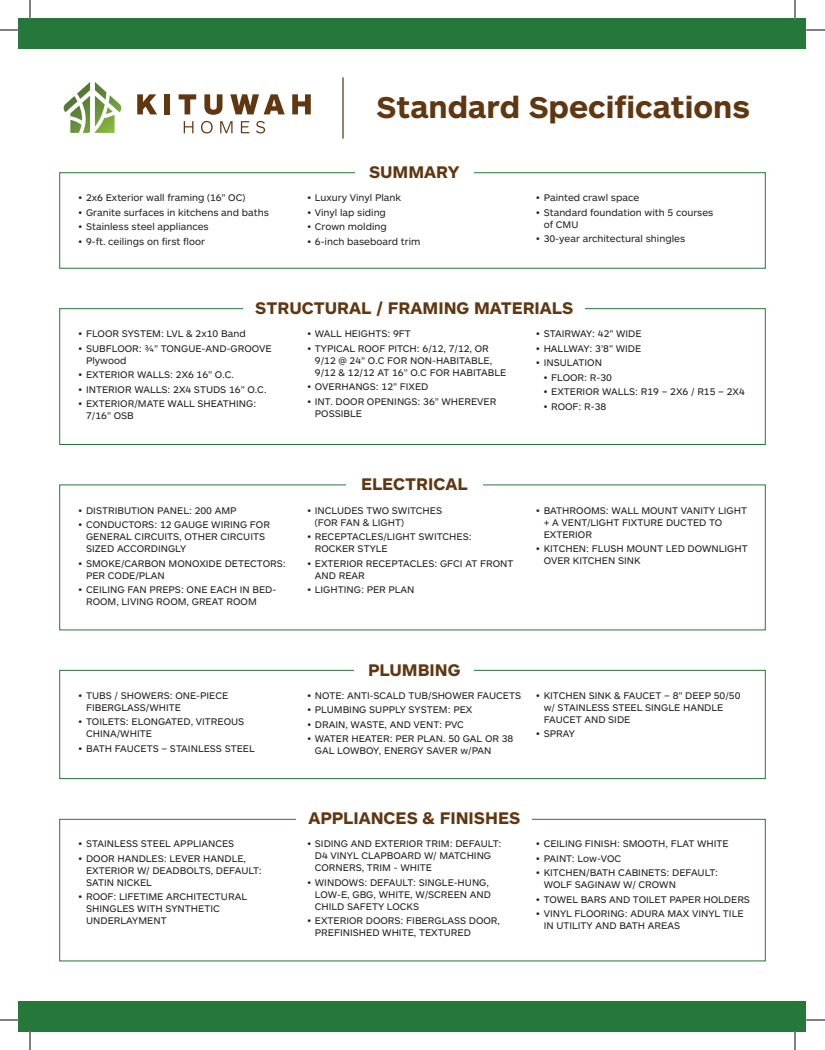
<style>
.page{position:relative;width:825px;height:1050px;background:#fff}
.page>*{position:absolute;margin:0;border:0;box-sizing:border-box;transform-origin:0 0}
.t1{font:700 31.25px "ARS Maquette Pro";color:#603711}
.t2{font:700 17.5px "ARS Maquette Pro";color:#603711}
.t3{font:10px/12px "ARS Maquette Pro";color:#231f20}
</style>
<div class="page">
<div style="left:19px;top:19px;width:787px;height:30px;background:#257839"></div>
<div style="left:19px;top:1001px;width:787px;height:30px;background:#257839"></div>
<div style="left:59px;top:172px;width:707px;height:97px;border:1px solid #257839"></div>
<div style="left:355px;top:164px;width:118px;height:17px;background:#fff"></div>
<div style="left:59px;top:308px;width:707px;height:137px;border:1px solid #257839"></div>
<div style="left:244px;top:300px;width:341px;height:17px;background:#fff"></div>
<div style="left:59px;top:670px;width:707px;height:109px;border:1px solid #257839"></div>
<div style="left:354px;top:662px;width:120px;height:17px;background:#fff"></div>
<div style="left:59px;top:819px;width:707px;height:142px;border:1px solid #257839"></div>
<div style="left:297px;top:810px;width:235px;height:17px;background:#fff"></div>
<svg style="left:137px;top:94px;width:20px;height:20px"></svg>
<div style="left:164px;top:94px;width:6px;height:20px;background:#603711"></div>
<svg style="left:179px;top:94px;width:17px;height:20px"></svg>
<svg style="left:204px;top:94px;width:18px;height:21px"></svg>
<svg style="left:230px;top:94px;width:55px;height:20px"></svg>
<svg style="left:292px;top:94px;width:19px;height:20px"></svg>
<svg style="left:184px;top:121px;width:9px;height:12px"></svg>
<svg style="left:201px;top:121px;width:12px;height:12px"></svg>
<svg style="left:220px;top:121px;width:13px;height:12px"></svg>
<svg style="left:241px;top:121px;width:8px;height:12px"></svg>
<svg style="left:256px;top:121px;width:9px;height:12px"></svg>
<svg style="left:63px;top:82px;width:59px;height:51px"></svg>
<hr style="left:342px;top:77px;width:2px;height:62px;background:#603711">
<svg style="left:0;top:29px;width:19px;height:2px"></svg>
<svg style="left:806px;top:29px;width:19px;height:2px"></svg>
<svg style="left:0;top:1019px;width:19px;height:2px"></svg>
<svg style="left:806px;top:1019px;width:19px;height:2px"></svg>
<svg style="left:29px;top:0;width:2px;height:19px"></svg>
<svg style="left:29px;top:1031px;width:2px;height:19px"></svg>
<svg style="left:794px;top:0;width:2px;height:19px"></svg>
<svg style="left:794px;top:1031px;width:2px;height:19px"></svg>
<h1 class="t1" style="left:377px;top:86px;width:375px">Standard Specifications</h1>
<p class="t3" style="left:79px;top:191px;width:168px">• 2x6 Exterior wall framing (16” OC)</p>
<p class="t3" style="left:79px;top:206px;width:192px">• Granite surfaces in kitchens and baths</p>
<p class="t3" style="left:79px;top:220px;width:132px">• Stainless steel appliances</p>
<p class="t3" style="left:79px;top:235px;width:128px">• 9-ft. ceilings on first floor</p>
<h2 class="t2" style="left:369px;top:160px;width:92px">SUMMARY</h2>
<p class="t3" style="left:307px;top:191px;width:95px">• Luxury Vinyl Plank</p>
<p class="t3" style="left:307px;top:206px;width:80px">• Vinyl lap siding</p>
<p class="t3" style="left:307px;top:220px;width:81px">• Crown molding</p>
<p class="t3" style="left:307px;top:235px;width:115px">• 6-inch baseboard trim</p>
<p class="t3" style="left:536px;top:191px;width:105px">• Painted crawl space</p>
<p class="t3" style="left:544px;top:206px;width:171px;text-indent:-7px">• Standard foundation with 5 courses of CMU</p>
<p class="t3" style="left:536px;top:232px;width:151px">• 30-year architectural shingles</p>
<h2 class="t2" style="left:255px;top:296px;width:319px">STRUCTURAL / FRAMING MATERIALS</h2>
<p class="t3" style="left:79px;top:327px;width:169px">• FLOOR SYSTEM: LVL &amp; 2x10 Band</p>
<p class="t3" style="left:86px;top:342px;width:187px;text-indent:-8px">• SUBFLOOR: ¾” TONGUE-AND-GROOVE<br>Plywood</p>
<p class="t3" style="left:79px;top:368px;width:157px">• EXTERIOR WALLS: 2X6 16” O.C.</p>
<p class="t3" style="left:79px;top:383px;width:189px">• INTERIOR WALLS: 2X4 STUDS 16” O.C.</p>
<p class="t3" style="left:86px;top:397px;width:172px;text-indent:-8px">• EXTERIOR/MATE WALL SHEATHING:<br>7/16” OSB</p>
<p class="t3" style="left:79px;top:504px;width:159px">• DISTRIBUTION PANEL: 200 AMP</p>
<p class="t3" style="left:86px;top:518px;width:185px;text-indent:-7px">• CONDUCTORS: 12 GAUGE WIRING FOR<br>GENERAL CIRCUITS, OTHER CIRCUITS<br>SIZED ACCORDINGLY</p>
<p class="t3" style="left:86px;top:557px;width:201px;text-indent:-8px">• SMOKE/CARBON MONOXIDE DETECTORS:<br>PER CODE/PLAN</p>
<p class="t3" style="left:86px;top:583px;width:192px;text-indent:-8px">• CEILING FAN PREPS: ONE EACH IN BED-<br>ROOM, LIVING ROOM, GREAT ROOM</p>
<p class="t3" style="left:86px;top:689px;width:144px;text-indent:-8px">• TUBS / SHOWERS: ONE-PIECE<br>FIBERGLASS/WHITE</p>
<p class="t3" style="left:86px;top:715px;width:160px;text-indent:-8px">• TOILETS: ELONGATED, VITREOUS<br>CHINA/WHITE</p>
<p class="t3" style="left:79px;top:742px;width:178px">• BATH FAUCETS – STAINLESS STEEL</p>
<p class="t3" style="left:79px;top:837px;width:157px">• STAINLESS STEEL APPLIANCES</p>
<p class="t3" style="left:86px;top:852px;width:177px;text-indent:-7px">• DOOR HANDLES: LEVER HANDLE,<br>EXTERIOR W/ DEADBOLTS, DEFAULT:<br>SATIN NICKEL</p>
<p class="t3" style="left:86px;top:890px;width:162px;text-indent:-8px">• ROOF: LIFETIME ARCHITECTURAL<br>SHINGLES WITH SYNTHETIC<br>UNDERLAYMENT</p>
<p class="t3" style="left:307px;top:327px;width:105px">• WALL HEIGHTS: 9FT</p>
<p class="t3" style="left:315px;top:342px;width:193px;text-indent:-8px">• TYPICAL ROOF PITCH: 6/12, 7/12, OR<br>9/12 @ 24” O.C FOR NON-HABITABLE,<br>9/12 &amp; 12/12 AT 16” O.C FOR HABITABLE</p>
<p class="t3" style="left:307px;top:380px;width:123px">• OVERHANGS: 12” FIXED</p>
<p class="t3" style="left:315px;top:395px;width:183px;text-indent:-7px">• INT. DOOR OPENINGS: 36” WHEREVER<br>POSSIBLE</p>
<p class="t3" style="left:536px;top:327px;width:107px">• STAIRWAY: 42” WIDE</p>
<p class="t3" style="left:536px;top:342px;width:107px">• HALLWAY: 3’8” WIDE</p>
<p class="t3" style="left:536px;top:356px;width:67px">• INSULATION</p>
<p class="t3" style="left:544px;top:371px;width:70px">• FLOOR: R-30</p>
<p class="t3" style="left:544px;top:385px;width:203px">• EXTERIOR WALLS: R19 – 2X6 / R15 – 2X4</p>
<p class="t3" style="left:544px;top:400px;width:64px">• ROOF: R-38</p>
<h2 class="t2" style="left:361px;top:473px;width:108px">ELECTRICAL</h2>
<p class="t3" style="left:315px;top:504px;width:129px;text-indent:-8px">• INCLUDES TWO SWITCHES (FOR FAN &amp; LIGHT)</p>
<p class="t3" style="left:315px;top:530px;width:158px;text-indent:-7px">• RECEPTACLES/LIGHT SWITCHES:<br>ROCKER STYLE</p>
<p class="t3" style="left:315px;top:557px;width:200px;text-indent:-8px">• EXTERIOR RECEPTACLES: GFCI AT FRONT<br>AND REAR</p>
<p class="t3" style="left:307px;top:583px;width:109px">• LIGHTING: PER PLAN</p>
<p class="t3" style="left:544px;top:504px;width:205px;text-indent:-8px">• BATHROOMS: WALL MOUNT VANITY LIGHT + A VENT/LIGHT FIXTURE DUCTED TO<br>EXTERIOR</p>
<p class="t3" style="left:544px;top:542px;width:206px;text-indent:-8px">• KITCHEN: FLUSH MOUNT LED DOWNLIGHT<br>OVER KITCHEN SINK</p>
<h2 class="t2" style="left:368px;top:658px;width:94px">PLUMBING</h2>
<p class="t3" style="left:307px;top:689px;width:215px">• NOTE: ANTI-SCALD TUB/SHOWER FAUCETS</p>
<p class="t3" style="left:307px;top:703px;width:167px">• PLUMBING SUPPLY SYSTEM: PEX</p>
<p class="t3" style="left:307px;top:718px;width:158px">• DRAIN, WASTE, AND VENT: PVC</p>
<p class="t3" style="left:315px;top:732px;width:200px;text-indent:-7px">• WATER HEATER: PER PLAN. 50 GAL OR 38<br>GAL LOWBOY, ENERGY SAVER w/PAN</p>
<p class="t3" style="left:544px;top:689px;width:198px;text-indent:-8px">• KITCHEN SINK &amp; FAUCET – 8” DEEP 50/50 w/ STAINLESS STEEL SINGLE HANDLE<br>FAUCET AND SIDE</p>
<p class="t3" style="left:536px;top:727px;width:40px">• SPRAY</p>
<h2 class="t2" style="left:308px;top:807px;width:213px">APPLIANCES &amp; FINISHES</h2>
<p class="t3" style="left:315px;top:837px;width:188px;text-indent:-8px">• SIDING AND EXTERIOR TRIM: DEFAULT:<br>D4 VINYL CLAPBOARD W/ MATCHING<br>CORNERS, TRIM - WHITE</p>
<p class="t3" style="left:315px;top:876px;width:178px;text-indent:-8px">• WINDOWS: DEFAULT: SINGLE-HUNG,<br>LOW-E, GBG, WHITE, W/SCREEN AND<br>CHILD SAFETY LOCKS</p>
<p class="t3" style="left:315px;top:914px;width:187px;text-indent:-7px">• EXTERIOR DOORS: FIBERGLASS DOOR,<br>PREFINISHED WHITE, TEXTURED</p>
<p class="t3" style="left:536px;top:837px;width:194px">• CEILING FINISH: SMOOTH, FLAT WHITE</p>
<p class="t3" style="left:536px;top:852px;width:86px">• PAINT: Low-VOC</p>
<p class="t3" style="left:544px;top:866px;width:176px;text-indent:-8px">• KITCHEN/BATH CABINETS: DEFAULT:<br>WOLF SAGINAW W/ CROWN</p>
<p class="t3" style="left:536px;top:893px;width:215px">• TOWEL BARS AND TOILET PAPER HOLDERS</p>
<p class="t3" style="left:544px;top:907px;width:201px;text-indent:-7px">• VINYL FLOORING: ADURA MAX VINYL TILE<br>IN UTILITY AND BATH AREAS</p>
</div>
